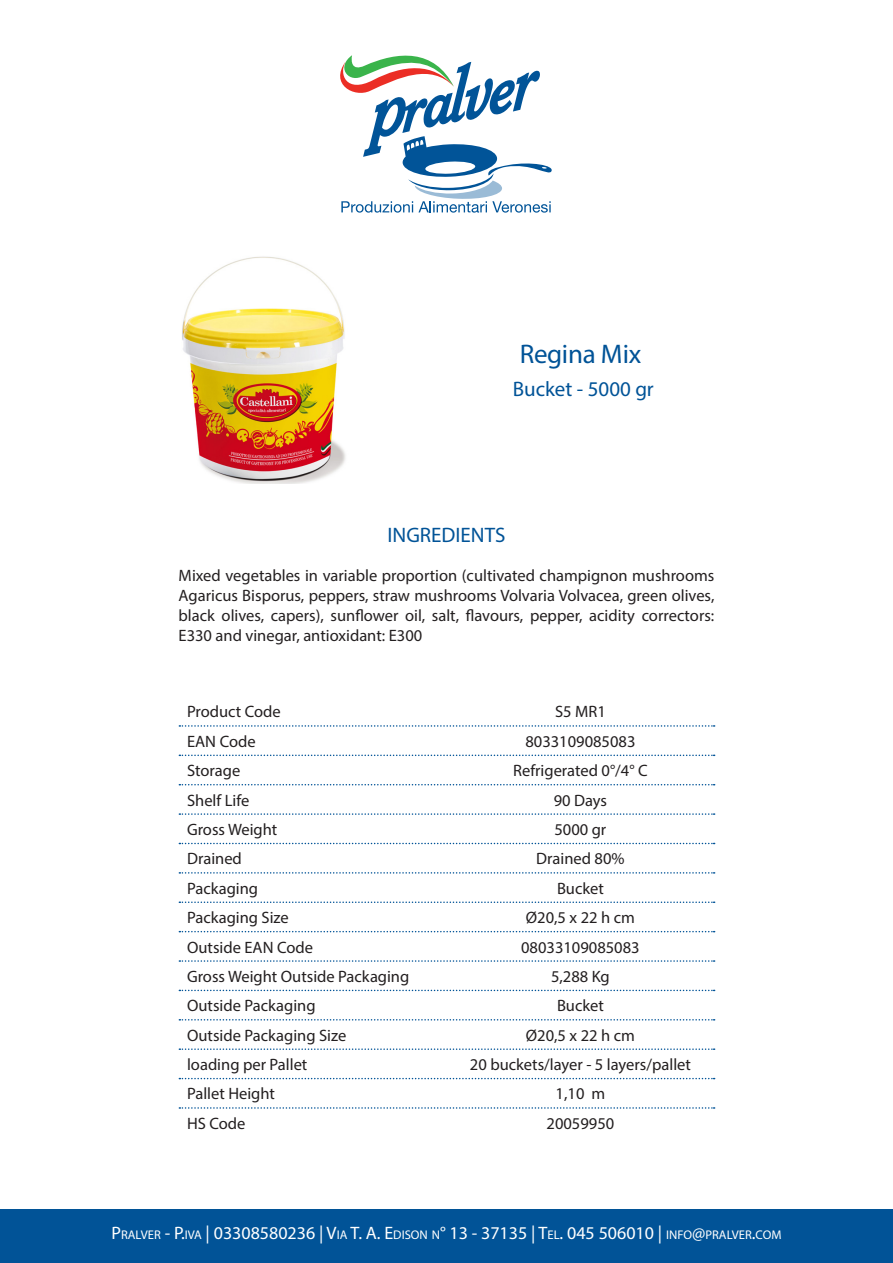
<style>
.page{position:relative;width:893px;height:1263px;background:#fff}
.page>*{position:absolute;margin:0;border:0;box-sizing:border-box;transform-origin:0 0}
.t1{font:27px "Myriad Pro";letter-spacing:-.01em;color:#015397}
.t2{font:21px "Myriad Pro";color:#015397}
.t3{font:18px "Myriad Pro";color:#fff}
.t4{font:16.5px/29.4px "Myriad Pro";color:#231f20}
.s1{font-size:12.6px}
</style>
<div class="page">
<div style="left:0;top:1209px;width:893px;height:54px;background:#015397"></div>
<svg style="left:340px;top:55px;width:212px;height:158px"></svg>
<svg style="left:179px;top:725px;width:536px;height:2px"></svg>
<svg style="left:179px;top:754px;width:536px;height:2px"></svg>
<svg style="left:179px;top:784px;width:536px;height:1px"></svg>
<svg style="left:179px;top:813px;width:536px;height:2px"></svg>
<svg style="left:179px;top:843px;width:536px;height:1px"></svg>
<svg style="left:179px;top:872px;width:536px;height:2px"></svg>
<svg style="left:179px;top:901px;width:536px;height:2px"></svg>
<svg style="left:179px;top:931px;width:536px;height:1px"></svg>
<svg style="left:179px;top:960px;width:536px;height:2px"></svg>
<svg style="left:179px;top:990px;width:536px;height:1px"></svg>
<svg style="left:179px;top:1019px;width:536px;height:1px"></svg>
<svg style="left:179px;top:1048px;width:536px;height:2px"></svg>
<svg style="left:179px;top:1078px;width:536px;height:1px"></svg>
<svg style="left:179px;top:1107px;width:536px;height:2px"></svg>
<img style="left:182px;top:256px;width:164px;height:228px">
<p class="t1" style="left:520px;top:338px;width:123px">Regina Mix</p>
<p class="t2" style="left:513px;top:376px;width:143px">Bucket - 5000 gr</p>
<p class="t2" style="left:388px;top:522px;width:119px">INGREDIENTS</p>
<p class="t4" style="left:179px;top:566px;width:537px;line-height:19.8px;text-align:justify">Mixed vegetables in variable proportion (cultivated champignon mushrooms Agaricus Bisporus, peppers, straw mushrooms Volvaria Volvacea, green olives, black olives, capers), sunflower oil, salt, flavours, pepper, acidity correctors:<br>E330 and vinegar, antioxidant: E300</p>
<p class="t4" style="left:187px;top:697px;width:224px">Product Code<br>EAN Code<br>Storage<br>Shelf Life<br>Gross Weight<br>Drained<br>Packaging<br>Packaging Size<br>Outside EAN Code<br>Gross Weight Outside Packaging<br>Outside Packaging<br>Outside Packaging Size<br>loading per Pallet<br>Pallet Height<br>HS Code</p>
<p class="t4" style="left:555px;top:697px;width:52px">S5 MR1</p>
<p class="t4" style="left:525px;top:726px;width:112px">8033109085083</p>
<p class="t4" style="left:513px;top:756px;width:136px">Refrigerated 0°/4° C</p>
<p class="t4" style="left:554px;top:785px;width:55px">90 Days</p>
<p class="t4" style="left:554px;top:814px;width:53px">5000 gr</p>
<p class="t4" style="left:536px;top:844px;width:90px">Drained 80%</p>
<p class="t4" style="left:557px;top:873px;width:48px">Bucket</p>
<p class="t4" style="left:526px;top:903px;width:111px">Ø20,5 x 22 h cm</p>
<p class="t4" style="left:521px;top:932px;width:120px">08033109085083</p>
<p class="t4" style="left:551px;top:961px;width:60px">5,288 Kg</p>
<p class="t4" style="left:557px;top:991px;width:48px">Bucket</p>
<p class="t4" style="left:526px;top:1020px;width:111px">Ø20,5 x 22 h cm</p>
<p class="t4" style="left:470px;top:1049px;width:222px">20 buckets/layer - 5 layers/pallet</p>
<p class="t4" style="left:556px;top:1079px;width:51px">1,10 m</p>
<p class="t4" style="left:547px;top:1108px;width:69px">20059950</p>
<p class="t3" style="left:112px;top:1222px;width:671px">P<span class="s1">RALVER</span> - P.<span class="s1">IVA</span> | 03308580236 | V<span class="s1">IA</span> T. A. E <span class="s1">DISON N</span>° 13 - 37135 | T<span class="s1">EL</span>. 045 506010 | <span class="s1">INFO</span>@<span class="s1">PRALVER</span>.<span class="s1">COM</span></p>
</div>
